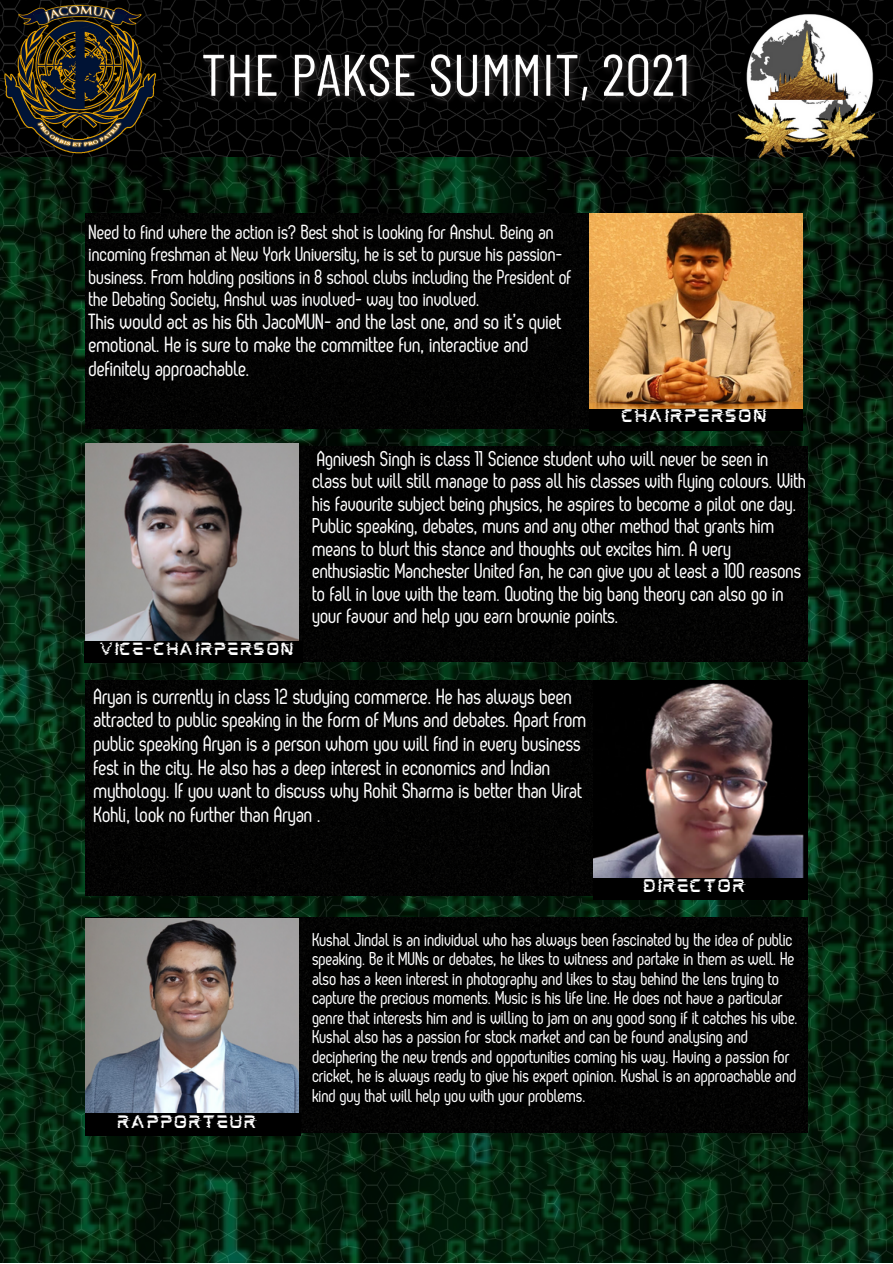
<style>
.page{position:relative;width:893px;height:1264px;background:#fff}
.page>*{position:absolute;margin:0;border:0;box-sizing:border-box;transform-origin:0 0}
.t1{font:21.9px/23.5px "Oval";color:#fff}
.t2{font:21.45px/22.5px "Oval";color:#fff}
.t3{font:20.4px/22.5px "Oval";color:#fff}
.t4{font:18.6px/19.5px "Oval";color:#fff}
.t5{font:15.45px "mokotoglitchmark II";color:#fff}
.t6{font:15.3px "mokotoglitchmark II";color:#fff}
.t7{font:15px "mokotoglitchmark II";color:#fff}
</style>
<div class="page">
<img style="left:162px;top:0;width:569px;height:157px">
<img style="left:0;top:157px;width:892px;height:1105px">
<img style="left:0;top:0;width:162px;height:167px">
<div style="left:85px;top:214px;width:504px;height:215px;background:#030303"></div>
<div style="left:85px;top:680px;width:509px;height:215px;background:#030303"></div>
<div style="left:298px;top:446px;width:509px;height:215px;background:#030303"></div>
<div style="left:85px;top:917px;width:722px;height:215px;background:#030303"></div>
<img style="left:589px;top:214px;width:213px;height:194px">
<img style="left:85px;top:444px;width:213px;height:197px">
<img style="left:594px;top:680px;width:213px;height:197px">
<img style="left:85px;top:918px;width:214px;height:195px">
<img style="left:192px;top:29px;width:511px;height:94px">
<div style="left:310px;top:450px;width:498px;height:179px;background:#010101"></div>
<div style="left:311px;top:931px;width:489px;height:175px;background:#010101"></div>
<div style="left:589px;top:408px;width:213px;height:22px;background:#000"></div>
<img style="left:731px;top:0;width:161px;height:167px">
<div style="left:84px;top:641px;width:219px;height:21px;background:#000"></div>
<div style="left:593px;top:877px;width:214px;height:22px;background:#000"></div>
<div style="left:85px;top:1113px;width:215px;height:22px;background:#000"></div>
<p class="t3" style="left:89px;top:221px;width:484px">Need to find where the action is? Best shot is looking for Anshul. Being an incoming freshman at New York University, he is set to pursue his passion&shy;business. From holding positions in 8 school clubs including the President of the Debating Society, Anshul was involved- way too involved.</p>
<p class="t1" style="left:89px;top:310px;width:474px">This would act as his 6th JacoMUN- and the last one, and so it’s quiet emotional. He is sure to make the committee fun, interactive and definitely approachable.</p>
<p class="t5" style="left:622px;top:411px;width:148px">CHAIRPERSON</p>
<p class="t7" style="left:100px;top:643px;width:197px">VICE-CHAIRPERSON</p>
<p class="t2" style="left:313px;top:448px;width:495px">Agnivesh Singh is class 11 Science student who will never be seen in<br>class but will still manage to pass all his classes with flying colours. With his favourite subject being physics, he aspires to become a pilot one day.<br>Public speaking, debates, muns and any other method that grants him means to blurt this stance and thoughts out excites him. A very enthusiastic Manchester United fan, he can give you at least a 100 reasons to fall in love with the team. Quoting the big bang theory can also go in your favour and help you earn brownie points.</p>
<p class="t1" style="left:94px;top:685px;width:494px">Aryan is currently in class 12 studying commerce. He has always been attracted to public speaking in the form of Muns and debates. Apart from public speaking Aryan is a person whom you will find in every business fest in the city. He also has a deep interest in economics and Indian mythology. If you want to discuss why Rohit Sharma is better than Virat Kohli, look no further than Aryan .</p>
<p class="t5" style="left:644px;top:880px;width:105px">DIRECTOR</p>
<p class="t6" style="left:118px;top:1116px;width:142px">RAPPORTEUR</p>
<p class="t4" style="left:313px;top:930px;width:487px">Kushal Jindal is an individual who has always been fascinated by the idea of public speaking. Be it MUNs or debates, he likes to witness and partake in them as well. He also has a keen interest in photography and likes to stay behind the lens trying to capture the precious moments. Music is his life line. He does not have a particular genre that interests him and is willing to jam on any good song if it catches his vibe.<br>Kushal also has a passion for stock market and can be found analysing and deciphering the new trends and opportunities coming his way. Having a passion for cricket, he is always ready to give his expert opinion. Kushal is an approachable and kind guy that will help you with your problems.</p>
</div>
